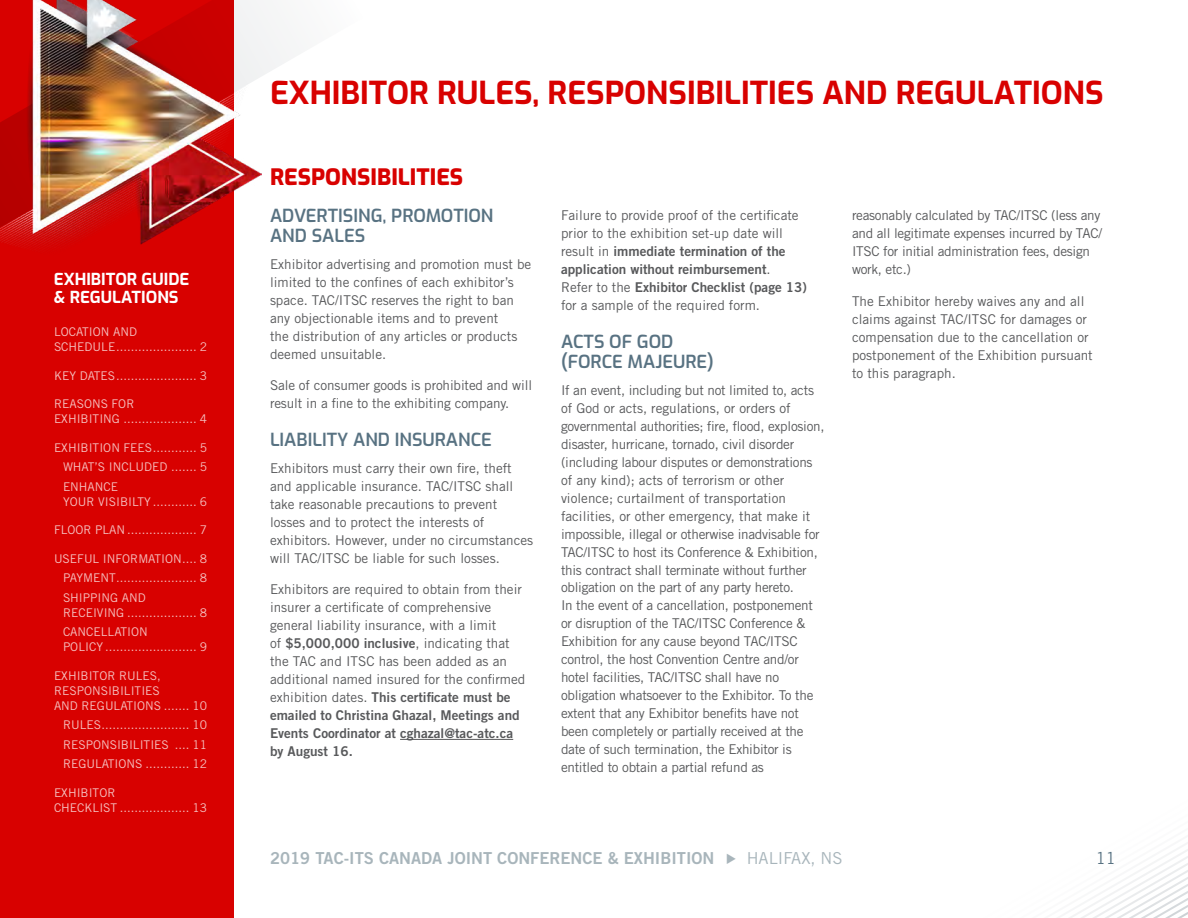
<style>
.page{position:relative;width:1188px;height:918px;background:#fff}
.page>*{position:absolute;margin:0;border:0;box-sizing:border-box;transform-origin:0 0}
.t1{font:700 31.5px "Exo";color:#d80100}
.t2{font:800 22.5px "Exo";color:#d80100}
.t3{font:600 18px/19.5px "Exo";color:#587282}
.t4{font:16.5px "Trade Gothic LT Std Bd 2";color:#a8b5bb}
.t5{font:700 16.5px/18px "Exo";color:#fff}
.t6{font:16.5px "Trade Gothic LT Std";color:#587282}
.t7{font:13.5px/18px "Trade Gothic LT Std";letter-spacing:-.02em;color:#58595b}
.t8{font:13.5px/18px "Trade Gothic LT Std";color:#58595b}
.t9{font:13.5px/18px "Trade Gothic LT Std Bd 2";color:#58595b}
.t10{font:12px/19.5px "Trade Gothic LT Std";color:#f5c0bf}
.s1{font-family:"Trade Gothic LT Std"}
</style>
<div class="page">
<div style="left:0;top:0;width:234px;height:918px;background:#d80100"></div>
<svg style="left:261px;top:10px;width:29px;height:166px"></svg>
<img style="left:0;top:0;width:261px;height:246px">
<svg style="left:1069px;top:845px;width:119px;height:73px"></svg>
<hr style="left:400px;top:739px;width:113px;height:1px;background:#58595b">
<p class="t5" style="left:54px;top:269px;width:137px">EXHIBITOR GUIDE &amp; REGULATIONS</p>
<p class="t10" style="left:54px;top:324px;width:154px;line-height:15px">LOCATION AND<br>SCHEDULE...................... 2</p>
<p class="t10" style="left:54px;top:365px;width:154px">KEY DATES...................... 3</p>
<p class="t10" style="left:54px;top:396px;width:155px;line-height:15px">REASONS FOR<br>EXHIBITING .................... 4</p>
<p class="t10" style="left:63px;top:437px;width:146px;text-align:justify;text-indent:-9px">EXHIBITION FEES............ 5<br>WHAT’S INCLUDED ....... 5<br>ENHANCE</p>
<p class="t10" style="left:63px;top:491px;width:145px">YOUR VISIBILTY ............ 6</p>
<p class="t10" style="left:54px;top:520px;width:154px">FLOOR PLAN ................... 7</p>
<p class="t10" style="left:63px;top:548px;width:145px;text-align:justify;text-indent:-9px">USEFUL INFORMATION.... 8<br>PAYMENT...................... 8<br>SHIPPING AND</p>
<p class="t10" style="left:63px;top:602px;width:145px">RECEIVING ................... 8<br>CANCELLATION</p>
<p class="t10" style="left:63px;top:637px;width:145px">POLICY ......................... 9</p>
<p class="t10" style="left:54px;top:668px;width:154px;line-height:15px">EXHIBITOR RULES,<br>RESPONSIBILITIES<br>AND REGULATIONS ....... 10</p>
<p class="t10" style="left:63px;top:715px;width:145px;text-align:justify">RULES........................ 10<br>RESPONSIBILITIES .... 11<br>REGULATIONS ............ 12</p>
<p class="t10" style="left:54px;top:785px;width:154px;line-height:15px">EXHIBITOR<br>CHECKLIST ................... 13</p>
<h1 class="t1" style="left:270px;top:68px;width:835px">EXHIBITOR RULES, RESPONSIBILITIES AND REGULATIONS</h1>
<h2 class="t2" style="left:270px;top:159px;width:195px">RESPONSIBILITIES</h2>
<h3 class="t3" style="left:270px;top:205px;width:225px">ADVERTISING, PROMOTION<br>AND SALES</h3>
<p class="t8" style="left:270px;top:255px;width:263px">Exhibitor advertising and promotion must be limited to the confines of each exhibitor’s space. TAC/ITSC reserves the right to ban any objectionable items and to prevent<br>the distribution of any articles or products deemed unsuitable.</p>
<p class="t8" style="left:270px;top:376px;width:264px">Sale of consumer goods is prohibited and will result in a fine to the exhibiting company.</p>
<h3 class="t3" style="left:270px;top:428px;width:223px">LIABILITY AND INSURANCE</h3>
<p class="t8" style="left:270px;top:459px;width:265px">Exhibitors must carry their own fire, theft and applicable insurance. TAC/ITSC shall take reasonable precautions to prevent losses and to protect the interests of exhibitors. However, under no circumstances will TAC/ITSC be liable for such losses.</p>
<p class="t8" style="left:270px;top:580px;width:253px">Exhibitors are required to obtain from their insurer a certificate of comprehensive general liability insurance, with a limit</p>
<p class="t9" style="left:270px;top:634px;width:241px"><span class="s1">of</span> $5,000,000 inclusive<span class="s1">, indicating that</span></p>
<p class="t8" style="left:270px;top:652px;width:257px">the TAC and ITSC has been added as an additional named insured for the confirmed</p>
<p class="t9" style="left:270px;top:688px;width:251px"><span class="s1">exhibition dates.</span> This certificate must be emailed to Christina Ghazal, Meetings and Events Coordinator at cghazal@tac-atc.ca by August 16.</p>
<p class="t8" style="left:561px;top:207px;width:239px">Failure to provide proof of the certificate prior to the exhibition set-up date will</p>
<p class="t9" style="left:561px;top:242px;width:247px"><span class="s1">result in</span> immediate termination of the application without reimbursement<span class="s1">.<br>Refer to the</span> Exhibitor Checklist (page 13)</p>
<p class="t8" style="left:561px;top:296px;width:201px">for a sample of the required form.</p>
<h3 class="t3" style="left:561px;top:331px;width:155px">ACTS OF GOD (FORCE MAJEURE)</h3>
<p class="t7" style="left:561px;top:381px;width:265px">If an event, including but not limited to, acts of God or acts, regulations, or orders of governmental authorities; fire, flood, explosion, disaster, hurricane, tornado, civil disorder (including labour disputes or demonstrations of any kind); acts of terrorism or other violence; curtailment of transportation facilities, or other emergency, that make it impossible, illegal or otherwise inadvisable for TAC/ITSC to host its Conference &amp; Exhibition, this contract shall terminate without further obligation on the part of any party hereto.<br>In the event of a cancellation, postponement or disruption of the TAC/ITSC Conference &amp; Exhibition for any cause beyond TAC/ITSC control, the host Convention Centre and/or hotel facilities, TAC/ITSC shall have no obligation whatsoever to the Exhibitor. To the extent that any Exhibitor benefits have not been completely or partially received at the date of such termination, the Exhibitor is entitled to obtain a partial refund as</p>
<p class="t7" style="left:852px;top:206px;width:252px">reasonably calculated by TAC/ITSC (less any and all legitimate expenses incurred by TAC/ ITSC for initial administration fees, design work, etc.)</p>
<p class="t8" style="left:852px;top:292px;width:242px">The Exhibitor hereby waives any and all claims against TAC/ITSC for damages or compensation due to the cancellation or postponement of the Exhibition pursuant to this paragraph.</p>
<p class="t4" style="left:270px;top:848px;width:574px">2019 TAC-ITS CANADA JOINT CONFERENCE &amp; EXHIBITION✔<span class="s1">HALIFAX, NS</span></p>
<p class="t6" style="left:1096px;top:848px;width:22px">11</p>
</div>
